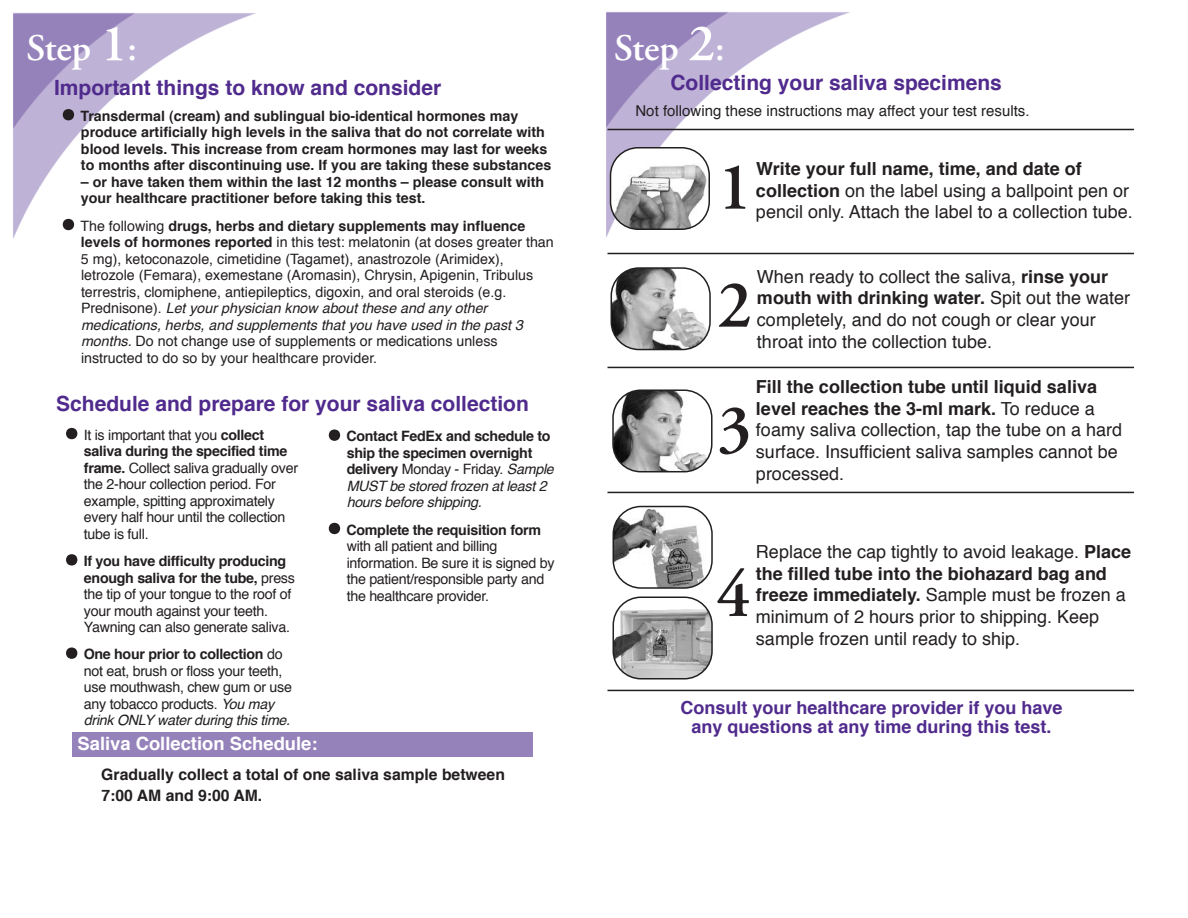
<style>
.page{position:relative;width:1188px;height:918px;background:#fff}
.page>*{position:absolute;margin:0;border:0;box-sizing:border-box;transform-origin:0 0}
.t1{font:600 67.5px "Adobe Garamond";color:#231f20}
.t2{font:600 37.5px "Adobe Garamond";color:#fff}
.t3{font:700 21px "Helvetica";color:#502b8d}
.t4{font:700 18.45px "Helvetica";color:#fff}
.t5{font:18px/21.6px "Helvetica";color:#231f20}
.t6{font:700 18px/19.8px "Helvetica";color:#502b8d;text-align:center}
.t7{font:700 15.75px/21px "Helvetica";color:#231f20}
.t8{font:15px "Helvetica";color:#231f20}
.t9{font:14.25px/16.5px "Helvetica";letter-spacing:-.02em;color:#231f20}
.t10{font:14.25px/16.5px "Helvetica";color:#231f20}
.t11{font:700 14.25px/16.5px "Helvetica";color:#231f20}
.t12{font:700 14.25px/16.5px "Helvetica";letter-spacing:-.02em;color:#231f20}
.s1{font-size:52.5px}
.s2{font-weight:400;font-size:52.5px}
.s3{font-weight:700}
.s4{font-style:italic}
.s5{font-weight:400}
.s6{font-weight:400;font-style:italic}
</style>
<div class="page">
<img style="left:606px;top:12px;width:271px;height:243px">
<img style="left:13px;top:13px;width:243px;height:226px">
<hr style="left:608px;top:253px;width:526px;height:1px;background:#231f20">
<hr style="left:608px;top:129px;width:526px;height:1px;background:#231f20">
<hr style="left:608px;top:367px;width:526px;height:1px;background:#231f20">
<hr style="left:608px;top:492px;width:526px;height:1px;background:#231f20">
<hr style="left:608px;top:690px;width:526px;height:1px;background:#231f20">
<div style="left:73px;top:733px;width:460px;height:24px;background:#9682ba"></div>
<svg style="left:610px;top:147px;width:100px;height:83px"></svg>
<svg style="left:611px;top:267px;width:100px;height:83px"></svg>
<svg style="left:612px;top:389px;width:101px;height:83px"></svg>
<svg style="left:613px;top:506px;width:100px;height:83px"></svg>
<svg style="left:613px;top:597px;width:100px;height:83px"></svg>
<h2 class="t2" style="left:27px;top:33px;width:112px">Step <span class="s1">1</span>:</h2>
<h3 class="t3" style="left:54px;top:79px;width:389px">Important things to know and consider</h3>
<p class="t11" style="left:81px;top:109px;width:472px;text-indent:-26px"><span class="s2">•</span> Transdermal (cream) and sublingual bio-identical hormones may produce artificially high levels in the saliva that do not correlate with blood levels. This increase from cream hormones may last for weeks to months after discontinuing use. If you are taking these substances</p>
<p class="t11" style="left:81px;top:175px;width:465px">– or have taken them within the last 12 months – please consult with your healthcare practitioner before taking this test.</p>
<p class="t10" style="left:81px;top:219px;width:474px;text-indent:-26px"><span class="s1">•</span> The following <span class="s3">drugs, herbs and dietary supplements may influence levels of hormones reported</span> in this test: melatonin (at doses greater than 5 mg), ketoconazole, cimetidine (Tagamet), anastrozole (Arimidex), letrozole (Femara), exemestane (Aromasin), Chrysin, Apigenin, Tribulus terrestris, clomiphene, antiepileptics, digoxin, and oral steroids (e.g.<br>Prednisone). <span class="s4">Let your physician know about these and any other medications, herbs, and supplements that you have used in the past 3 months.</span> Do not change use of supplements or medications unless instructed to do so by your healthcare provider.</p>
<h3 class="t3" style="left:56px;top:395px;width:474px">Schedule and prepare for your saliva collection</h3>
<p class="t9" style="left:84px;top:428px;width:216px;text-indent:-25px"><span class="s1">•</span> It is important that you <span class="s3">collect saliva during the specified time frame.</span> Collect saliva gradually over the 2-hour collection period. For example, spitting approximately every half hour until the collection tube is full.</p>
<p class="t9" style="left:84px;top:554px;width:212px;text-indent:-25px"><span class="s1">•</span> <span class="s3">If you have difficulty producing enough saliva for the tube,</span> press the tip of your tongue to the roof of your mouth against your teeth.<br>Yawning can also generate saliva.</p>
<p class="t9" style="left:84px;top:647px;width:209px;text-indent:-25px"><span class="s1">•</span> <span class="s3">One hour prior to collection</span> do not eat, brush or floss your teeth, use mouthwash, chew gum or use any tobacco products. <span class="s4">You may drink ONLY water during this time.</span></p>
<p class="t4" style="left:78px;top:736px;width:242px">Saliva Collection Schedule:</p>
<p class="t12" style="left:347px;top:429px;width:209px;text-indent:-25px"><span class="s2">•</span> Contact FedEx and schedule to ship the specimen overnight delivery <span class="s5">Monday - Friday.</span> <span class="s6">Sample<br>MUST be stored frozen at least 2 hours before shipping.</span></p>
<p class="t9" style="left:347px;top:523px;width:209px;text-indent:-25px"><span class="s1">•</span> <span class="s3">Complete the requisition form </span>with all patient and billing information. Be sure it is signed by the patient/responsible party and the healthcare provider.</p>
<p class="t7" style="left:101px;top:765px;width:405px">Gradually collect a total of one saliva sample between<br>7:00 AM and 9:00 AM.</p>
<h2 class="t2" style="left:614px;top:33px;width:112px">Step <span class="s1">2</span>:</h2>
<h3 class="t3" style="left:670px;top:74px;width:333px">Collecting your saliva specimens</h3>
<p class="t8" style="left:635px;top:105px;width:396px">Not following these instructions may affect your test results.</p>
<h1 class="t1" style="left:718px;top:160px;width:36px">1</h1>
<p class="t5" style="left:756px;top:160px;width:378px"><span class="s3">Write your full name, time, and date of collection</span> on the label using a ballpoint pen or pencil only. Attach the label to a collection tube.</p>
<p class="t5" style="left:757px;top:267px;width:375px">When ready to collect the saliva, <span class="s3">rinse your mouth with drinking water.</span> Spit out the water completely, and do not cough or clear your throat into the collection tube.</p>
<p class="t5" style="left:756px;top:377px;width:368px"><span class="s3">Fill the collection tube until liquid saliva level reaches the 3-ml mark.</span> To reduce a foamy saliva collection, tap the tube on a hard surface. Insufficient saliva samples cannot be processed.</p>
<h1 class="t1" style="left:718px;top:278px;width:36px">2</h1>
<h1 class="t1" style="left:718px;top:402px;width:36px">3</h1>
<p class="t5" style="left:756px;top:542px;width:377px">Replace the cap tightly to avoid leakage. <span class="s3">Place the filled tube into the biohazard bag and freeze immediately.</span> Sample must be frozen a minimum of 2 hours prior to shipping. Keep sample frozen until ready to ship.</p>
<h1 class="t1" style="left:716px;top:568px;width:36px">4</h1>
<p class="t6" style="left:680px;top:699px;width:384px">Consult your healthcare provider if you have any questions at any time during this test.</p>
</div>
